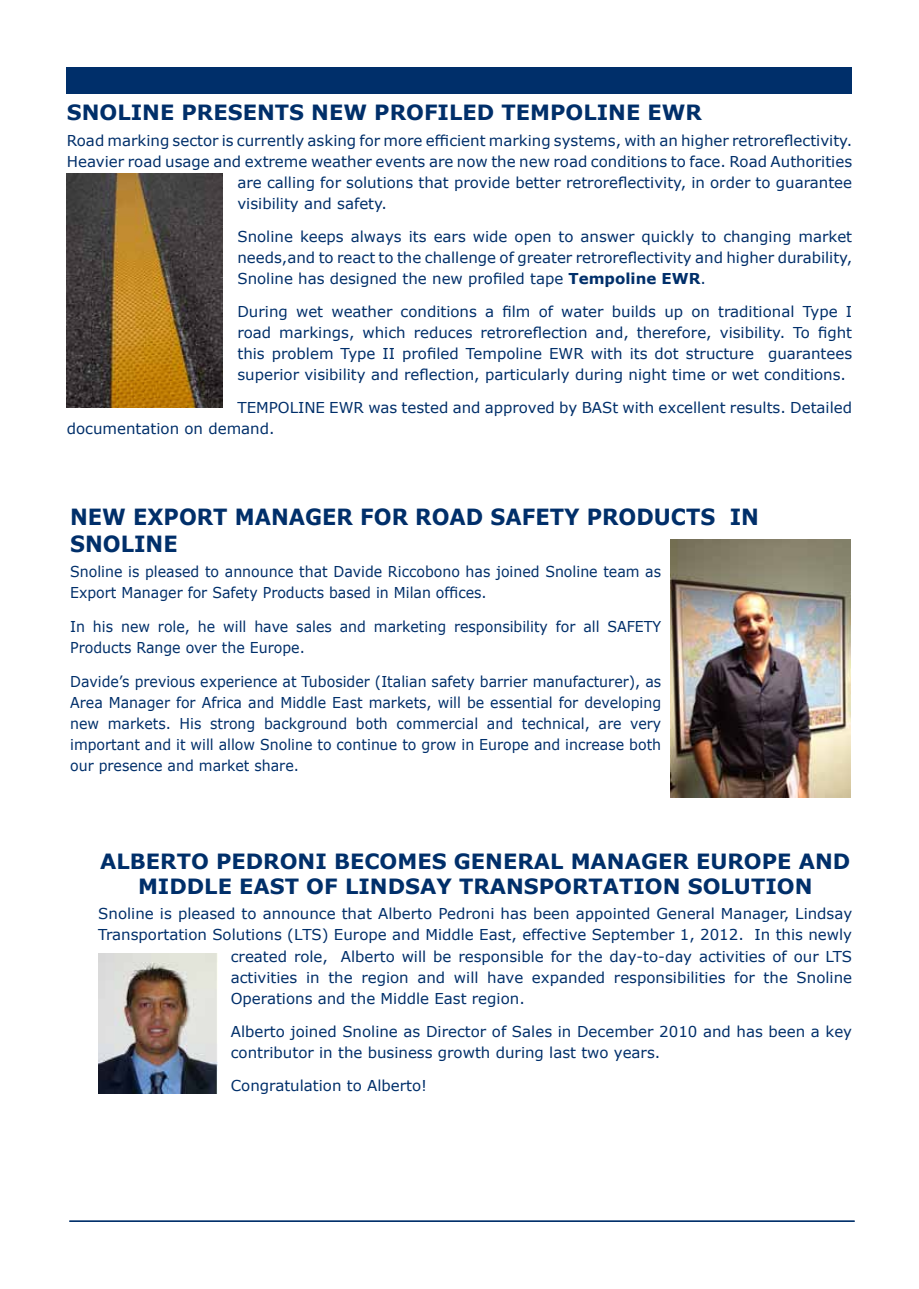
<style>
.page{position:relative;width:919px;height:1289px;background:#fff}
.page>*{position:absolute;margin:0;border:0;box-sizing:border-box;transform-origin:0 0}
.t1{font:700 22.2px/26.7px "Verdana";color:#002f6a;scale:.94 1}
.t2{font:700 21px/25.2px "Verdana";color:#002f6a;text-align:center}
.t3{font:15px/21px "Verdana";color:#002f6a}
.t4{font:15px/21px "Verdana";color:#002f6a;scale:.94 1}
.s1{font-weight:700}
</style>
<div class="page">
<div style="left:67px;top:67px;width:785px;height:27px;background:#002f6a"></div>
<hr style="left:69px;top:1220px;width:785px;height:1px;background:#002f6a">
<hr style="left:69px;top:1221px;width:785px;height:1px;background:#002f6a">
<img style="left:98px;top:953px;width:119px;height:140px">
<img style="left:67px;top:174px;width:155px;height:233px">
<img style="left:670px;top:539px;width:180px;height:259px">
<h2 class="t2" style="left:67px;top:99px;width:636px">SNOLINE PRESENTS NEW PROFILED TEMPOLINE EWR</h2>
<p class="t3" style="left:67px;top:129px;width:786px">Road marking sector is currently asking for more efficient marking systems, with an higher retroreflectivity.</p>
<p class="t3" style="left:67px;top:150px;width:786px">Heavier road usage and extreme weather events are now the new road conditions to face. Road Authorities</p>
<p class="t3" style="left:237px;top:171px;width:616px">are calling for solutions that provide better retroreflectivity, in order to guarantee</p>
<p class="t3" style="left:237px;top:192px;width:151px">visibility and safety.</p>
<p class="t3" style="left:237px;top:225px;width:616px;text-align:justify">Snoline keeps always its ears wide open to answer quickly to changing market needs,and to react to the challenge of greater retroreflectivity and higher durability, Snoline has designed the new profiled tape <span class="s1">Tempoline EWR</span>.</p>
<p class="t3" style="left:237px;top:300px;width:616px;text-align:justify">During wet weather conditions a film of water builds up on traditional Type I road markings, which reduces retroreflection and, therefore, visibility. To fight this problem Type II profiled Tempoline EWR with its dot structure guarantees superior visibility and reflection, particularly during night time or wet conditions.</p>
<p class="t3" style="left:67px;top:396px;width:786px;text-indent:171px">TEMPOLINE EWR was tested and approved by BASt with excellent results. Detailed documentation on demand.</p>
<h1 class="t1" style="left:70px;top:503px;width:734px">NEW EXPORT MANAGER FOR ROAD SAFETY PRODUCTS IN<br>SNOLINE</h1>
<p class="t4" style="left:70px;top:561px;width:630px">Snoline is pleased to announce that Davide Riccobono has joined Snoline team as<br>Export Manager for Safety Products based in Milan offices.</p>
<p class="t4" style="left:70px;top:615px;width:630px">In his new role, he will have sales and marketing responsibility for all SAFETY<br>Products Range over the Europe.</p>
<p class="t4" style="left:70px;top:670px;width:630px;text-align:justify">Davide’s previous experience at Tubosider (Italian safety barrier manufacturer), as Area Manager for Africa and Middle East markets, will be essential for developing new markets. His strong background both commercial and technical, are very important and it will allow Snoline to continue to grow in Europe and increase both our presence and market share.</p>
<h2 class="t2" style="left:100px;top:847px;width:751px">ALBERTO PEDRONI BECOMES GENERAL MANAGER EUROPE AND<br>MIDDLE EAST OF LINDSAY TRANSPORTATION SOLUTION</h2>
<p class="t3" style="left:98px;top:903px;width:755px">Snoline is pleased to announce that Alberto Pedroni has been appointed General Manager, Lindsay</p>
<p class="t3" style="left:98px;top:924px;width:755px">Transportation Solutions (LTS) Europe and Middle East, effective September 1, 2012. In this newly</p>
<p class="t3" style="left:231px;top:945px;width:622px">created role, Alberto will be responsible for the day-to-day activities of our LTS</p>
<p class="t3" style="left:231px;top:966px;width:623px">activities in the region and will have expanded responsibilities for the Snoline</p>
<p class="t3" style="left:231px;top:987px;width:295px">Operations and the Middle East region.</p>
<p class="t3" style="left:231px;top:1020px;width:623px">Alberto joined Snoline as Director of Sales in December 2010 and has been a key contributor in the business growth during last two years.</p>
<p class="t3" style="left:231px;top:1074px;width:198px">Congratulation to Alberto!</p>
</div>
